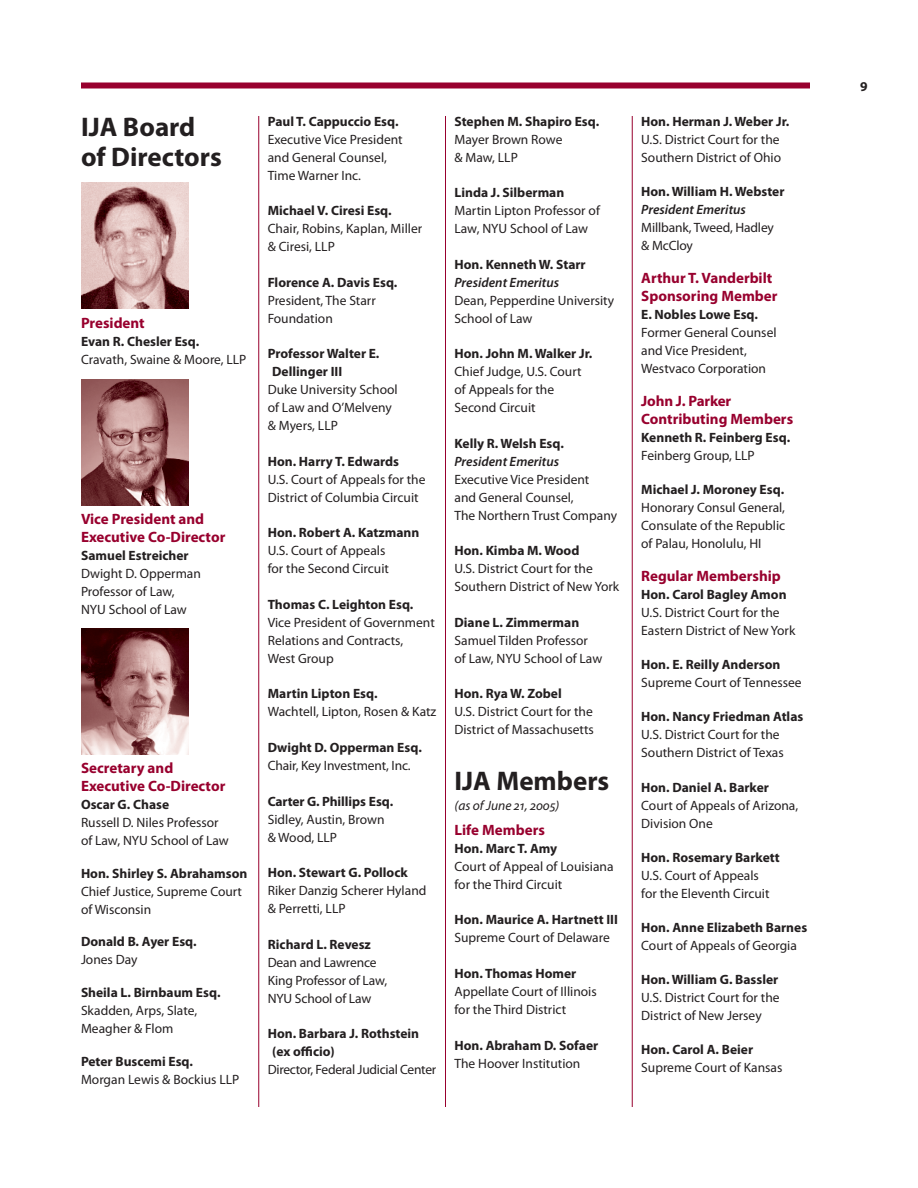
<style>
.page{position:relative;width:918px;height:1188px;background:#fff}
.page>*{position:absolute;margin:0;border:0;box-sizing:border-box;transform-origin:0 0}
.t1{font:700 27px/30px "Myriad Pro";color:#231f20}
.t2{font:700 15px/18px "Myriad Pro";color:#98002e}
.t3{font:13.5px/18px "Myriad Pro";color:#231f20}
.t4{font:700 13.5px/18px "Myriad Pro";color:#231f20}
.t5{font:italic 600 13.5px "Myriad Pro";color:#231f20}
.t6{font:13.5px "Myriad Pro";letter-spacing:-.02em;color:#231f20}
.t7{font:italic 13.5px "Myriad Pro";color:#231f20}
</style>
<div class="page">
<div style="left:81px;top:82px;width:729px;height:6px;background:#98002e"></div>
<hr style="left:258px;top:116px;width:1px;height:991px;background:#98002e">
<hr style="left:445px;top:116px;width:1px;height:991px;background:#98002e">
<hr style="left:632px;top:116px;width:1px;height:991px;background:#98002e">
<img style="left:81px;top:183px;width:108px;height:126px">
<img style="left:81px;top:379px;width:108px;height:126px">
<img style="left:81px;top:628px;width:108px;height:126px">
<h1 class="t1" style="left:81px;top:111px;width:142px">IJA Board of Directors</h1>
<p class="t2" style="left:81px;top:313px;width:65px">President</p>
<p class="t4" style="left:81px;top:332px;width:120px">Evan R. Chesler Esq.</p>
<p class="t3" style="left:81px;top:350px;width:167px">Cravath, Swaine &amp; Moore, LLP</p>
<p class="t2" style="left:81px;top:509px;width:146px">Vice President and<br>Executive Co-Director</p>
<p class="t4" style="left:81px;top:546px;width:109px">Samuel Estreicher</p>
<p class="t3" style="left:81px;top:564px;width:121px">Dwight D. Opperman<br>Professor of Law,<br>NYU School of Law</p>
<p class="t2" style="left:81px;top:758px;width:146px">Secretary and<br>Executive Co-Director</p>
<p class="t4" style="left:81px;top:795px;width:90px">Oscar G. Chase</p>
<p class="t3" style="left:81px;top:813px;width:149px">Russell D. Niles Professor of Law, NYU School of Law</p>
<p class="t4" style="left:81px;top:864px;width:168px">Hon. Shirley S. Abrahamson</p>
<p class="t3" style="left:81px;top:882px;width:163px">Chief Justice, Supreme Court of Wisconsin</p>
<p class="t4" style="left:81px;top:932px;width:117px">Donald B. Ayer Esq.</p>
<p class="t3" style="left:81px;top:951px;width:58px">Jones Day</p>
<p class="t4" style="left:81px;top:983px;width:141px">Sheila L. Birnbaum Esq.</p>
<p class="t3" style="left:81px;top:1002px;width:118px">Skadden, Arps, Slate,<br>Meagher &amp; Flom</p>
<p class="t4" style="left:81px;top:1052px;width:114px">Peter Buscemi Esq.</p>
<p class="t3" style="left:81px;top:1070px;width:160px">Morgan Lewis &amp; Bockius LLP</p>
<p class="t4" style="left:268px;top:112px;width:132px">Paul T. Cappuccio Esq.</p>
<p class="t3" style="left:268px;top:130px;width:136px">Executive Vice President and General Counsel,<br>Time Warner Inc.</p>
<p class="t4" style="left:268px;top:201px;width:125px">Michael V. Ciresi Esq.</p>
<p class="t3" style="left:268px;top:219px;width:156px">Chair, Robins, Kaplan, Miller &amp; Ciresi, LLP</p>
<p class="t4" style="left:268px;top:273px;width:131px">Florence A. Davis Esq.</p>
<p class="t3" style="left:268px;top:291px;width:110px">President, The Starr<br>Foundation</p>
<p class="t4" style="left:272px;top:344px;width:109px;text-indent:-4px">Professor Walter E.<br>Dellinger III</p>
<p class="t3" style="left:268px;top:380px;width:131px">Duke University School of Law and O’Melveny &amp; Myers, LLP</p>
<p class="t4" style="left:268px;top:452px;width:133px">Hon. Harry T. Edwards</p>
<p class="t3" style="left:268px;top:470px;width:159px">U.S. Court of Appeals for the<br>District of Columbia Circuit</p>
<p class="t4" style="left:268px;top:523px;width:153px">Hon. Robert A. Katzmann</p>
<p class="t3" style="left:268px;top:542px;width:123px">U.S. Court of Appeals for the Second Circuit</p>
<p class="t4" style="left:268px;top:595px;width:147px">Thomas C. Leighton Esq.</p>
<p class="t3" style="left:268px;top:613px;width:169px">Vice President of Government<br>Relations and Contracts,<br>West Group</p>
<p class="t4" style="left:268px;top:684px;width:111px">Martin Lipton Esq.</p>
<p class="t3" style="left:268px;top:703px;width:170px">Wachtell, Lipton, Rosen &amp; Katz</p>
<p class="t4" style="left:268px;top:738px;width:156px">Dwight D. Opperman Esq.</p>
<p class="t3" style="left:268px;top:756px;width:144px">Chair, Key Investment, Inc.</p>
<p class="t4" style="left:268px;top:792px;width:127px">Carter G. Phillips Esq.</p>
<p class="t3" style="left:268px;top:810px;width:118px">Sidley, Austin, Brown &amp; Wood, LLP</p>
<p class="t4" style="left:268px;top:863px;width:142px">Hon. Stewart G. Pollock</p>
<p class="t3" style="left:268px;top:881px;width:160px">Riker Danzig Scherer Hyland &amp; Perretti, LLP</p>
<p class="t4" style="left:268px;top:935px;width:105px">Richard L. Revesz</p>
<p class="t3" style="left:268px;top:953px;width:121px">Dean and Lawrence<br>King Professor of Law,<br>NYU School of Law</p>
<p class="t4" style="left:272px;top:1024px;width:148px;text-indent:-4px">Hon. Barbara J. Rothstein (ex officio)</p>
<p class="t6" style="left:268px;top:1061px;width:170px">Director, Federal Judicial Center</p>
<p class="t4" style="left:455px;top:112px;width:146px">Stephen M. Shapiro Esq.</p>
<p class="t3" style="left:455px;top:130px;width:109px">Mayer Brown Rowe &amp; Maw, LLP</p>
<p class="t4" style="left:455px;top:183px;width:111px">Linda J. Silberman</p>
<p class="t3" style="left:455px;top:201px;width:147px">Martin Lipton Professor of<br>Law, NYU School of Law</p>
<p class="t4" style="left:455px;top:255px;width:133px">Hon. Kenneth W. Starr</p>
<p class="t5" style="left:455px;top:274px;width:106px">President Emeritus</p>
<p class="t3" style="left:455px;top:291px;width:161px">Dean, Pepperdine University<br>School of Law</p>
<p class="t4" style="left:455px;top:344px;width:139px">Hon. John M. Walker Jr.</p>
<p class="t3" style="left:455px;top:362px;width:129px">Chief Judge, U.S. Court of Appeals for the<br>Second Circuit</p>
<p class="t4" style="left:455px;top:434px;width:111px">Kelly R. Welsh Esq.</p>
<p class="t5" style="left:455px;top:453px;width:106px">President Emeritus</p>
<p class="t3" style="left:455px;top:470px;width:164px">Executive Vice President<br>and General Counsel,<br>The Northern Trust Company</p>
<p class="t4" style="left:455px;top:541px;width:127px">Hon. Kimba M. Wood</p>
<p class="t3" style="left:455px;top:560px;width:166px">U.S. District Court for the<br>Southern District of New York</p>
<p class="t4" style="left:455px;top:613px;width:126px">Diane L. Zimmerman</p>
<p class="t3" style="left:455px;top:631px;width:149px">Samuel Tilden Professor of Law, NYU School of Law</p>
<p class="t4" style="left:455px;top:684px;width:109px">Hon. Rya W. Zobel</p>
<p class="t3" style="left:455px;top:703px;width:141px">U.S. District Court for the<br>District of Massachusetts</p>
<h1 class="t1" style="left:455px;top:765px;width:156px">IJA Members</h1>
<p class="t7" style="left:455px;top:797px;width:106px">(as of June 21, 2005)</p>
<p class="t2" style="left:455px;top:820px;width:92px">Life Members</p>
<p class="t4" style="left:455px;top:839px;width:104px">Hon. Marc T. Amy</p>
<p class="t3" style="left:455px;top:857px;width:161px">Court of Appeal of Louisiana for the Third Circuit</p>
<p class="t4" style="left:455px;top:910px;width:165px">Hon. Maurice A. Hartnett III</p>
<p class="t3" style="left:455px;top:929px;width:157px">Supreme Court of Delaware</p>
<p class="t4" style="left:455px;top:964px;width:123px">Hon. Thomas Homer</p>
<p class="t3" style="left:455px;top:982px;width:144px">Appellate Court of Illinois for the Third District</p>
<p class="t4" style="left:455px;top:1036px;width:145px">Hon. Abraham D. Sofaer</p>
<p class="t3" style="left:455px;top:1054px;width:127px">The Hoover Institution</p>
<p class="t4" style="left:641px;top:112px;width:150px">Hon. Herman J. Weber Jr.</p>
<p class="t3" style="left:641px;top:130px;width:141px">U.S. District Court for the<br>Southern District of Ohio</p>
<p class="t4" style="left:641px;top:182px;width:145px">Hon. William H. Webster</p>
<p class="t5" style="left:641px;top:201px;width:106px">President Emeritus</p>
<p class="t3" style="left:641px;top:218px;width:134px">Millbank, Tweed, Hadley &amp; McCloy</p>
<p class="t2" style="left:641px;top:268px;width:138px">Arthur T. Vanderbilt<br>Sponsoring Member</p>
<p class="t4" style="left:641px;top:305px;width:118px">E. Nobles Lowe Esq.</p>
<p class="t3" style="left:641px;top:323px;width:137px">Former General Counsel and Vice President,<br>Westvaco Corporation</p>
<p class="t2" style="left:641px;top:391px;width:153px">John J. Parker<br>Contributing Members</p>
<p class="t4" style="left:641px;top:428px;width:150px">Kenneth R. Feinberg Esq.</p>
<p class="t3" style="left:641px;top:446px;width:115px">Feinberg Group, LLP</p>
<p class="t4" style="left:641px;top:480px;width:144px">Michael J. Moroney Esq.</p>
<p class="t3" style="left:641px;top:498px;width:146px;text-align:justify">Honorary Consul General, Consulate of the Republic of Palau, Honolulu, HI</p>
<p class="t2" style="left:641px;top:566px;width:141px">Regular Membership</p>
<p class="t4" style="left:641px;top:585px;width:147px">Hon. Carol Bagley Amon</p>
<p class="t3" style="left:641px;top:603px;width:156px">U.S. District Court for the<br>Eastern District of New York</p>
<p class="t4" style="left:641px;top:655px;width:141px">Hon. E. Reilly Anderson</p>
<p class="t3" style="left:641px;top:673px;width:162px">Supreme Court of Tennessee</p>
<p class="t4" style="left:641px;top:707px;width:164px">Hon. Nancy Friedman Atlas</p>
<p class="t3" style="left:641px;top:726px;width:144px">U.S. District Court for the<br>Southern District of Texas</p>
<p class="t4" style="left:641px;top:778px;width:129px">Hon. Daniel A. Barker</p>
<p class="t3" style="left:641px;top:796px;width:159px">Court of Appeals of Arizona,<br>Division One</p>
<p class="t4" style="left:641px;top:848px;width:140px">Hon. Rosemary Barkett</p>
<p class="t3" style="left:641px;top:866px;width:130px">U.S. Court of Appeals for the Eleventh Circuit</p>
<p class="t4" style="left:641px;top:918px;width:167px">Hon. Anne Elizabeth Barnes</p>
<p class="t3" style="left:641px;top:936px;width:157px">Court of Appeals of Georgia</p>
<p class="t4" style="left:641px;top:970px;width:139px">Hon. William G. Bassler</p>
<p class="t3" style="left:641px;top:988px;width:140px">U.S. District Court for the<br>District of New Jersey</p>
<p class="t4" style="left:641px;top:1040px;width:113px">Hon. Carol A. Beier</p>
<p class="t3" style="left:641px;top:1059px;width:143px">Supreme Court of Kansas</p>
</div>
